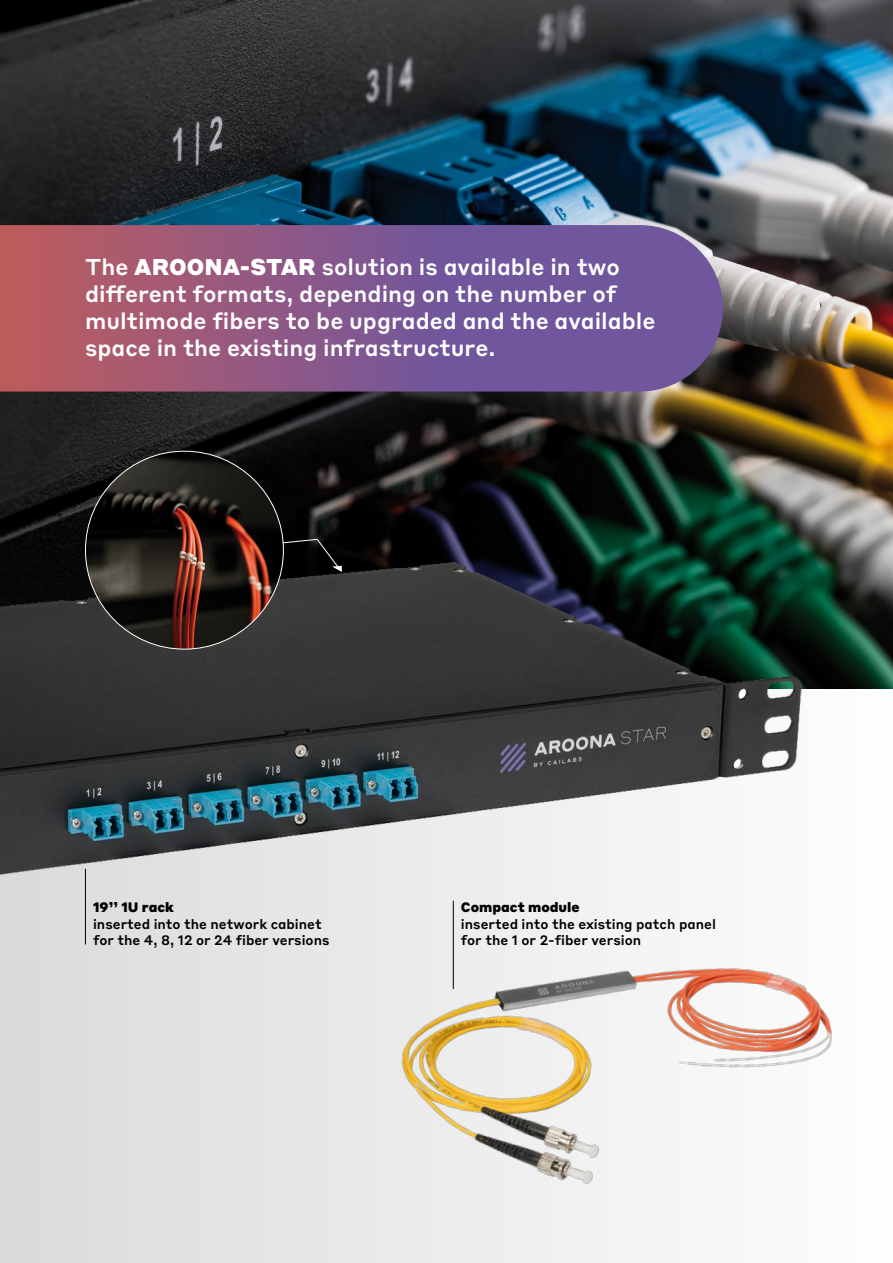
<style>
.page{position:relative;width:893px;height:1263px;background:#fff}
.page>*{position:absolute;margin:0;border:0;box-sizing:border-box;transform-origin:0 0}
.t1{font:500 22.5px/27px "Styrene B";color:#fff}
.t2{font:500 13.5px/16.2px "Styrene B";color:#000}
.t3{font:900 13.5px "Styrene B";color:#000}
.s1{font-weight:900}
</style>
<div class="page">
<div style="left:0;top:669px;width:893px;height:594px;background:linear-gradient(to right,#d9dadb,#fefefe)"></div>
<img style="left:0;top:0;width:893px;height:689px">
<img style="left:0;top:547px;width:848px;height:337px">
<img style="left:371px;top:955px;width:518px;height:284px">
<svg style="left:0;top:225px;width:723px;height:167px"></svg>
<hr style="left:85px;top:869px;width:1px;height:75px;background:#000">
<hr style="left:453px;top:901px;width:1px;height:88px;background:#000">
<img style="left:85px;top:451px;width:198px;height:198px;border-radius:99px">
<svg style="left:282px;top:538px;width:60px;height:34px"></svg>
<p class="t1" style="left:85px;top:252px;width:572px">The <span class="s1">AROONA-STAR</span> solution is available in two different formats, depending on the number of multimode fibers to be upgraded and the available space in the existing infrastructure.</p>
<p class="t3" style="left:93px;top:896px;width:82px">19’’ 1U rack</p>
<p class="t2" style="left:93px;top:914px;width:238px">inserted into the network cabinet for the 4, 8, 12 or 24 fiber versions</p>
<p class="t3" style="left:461px;top:896px;width:120px">Compact module</p>
<p class="t2" style="left:461px;top:914px;width:256px">inserted into the existing patch panel for the 1 or 2-fiber version</p>
</div>
